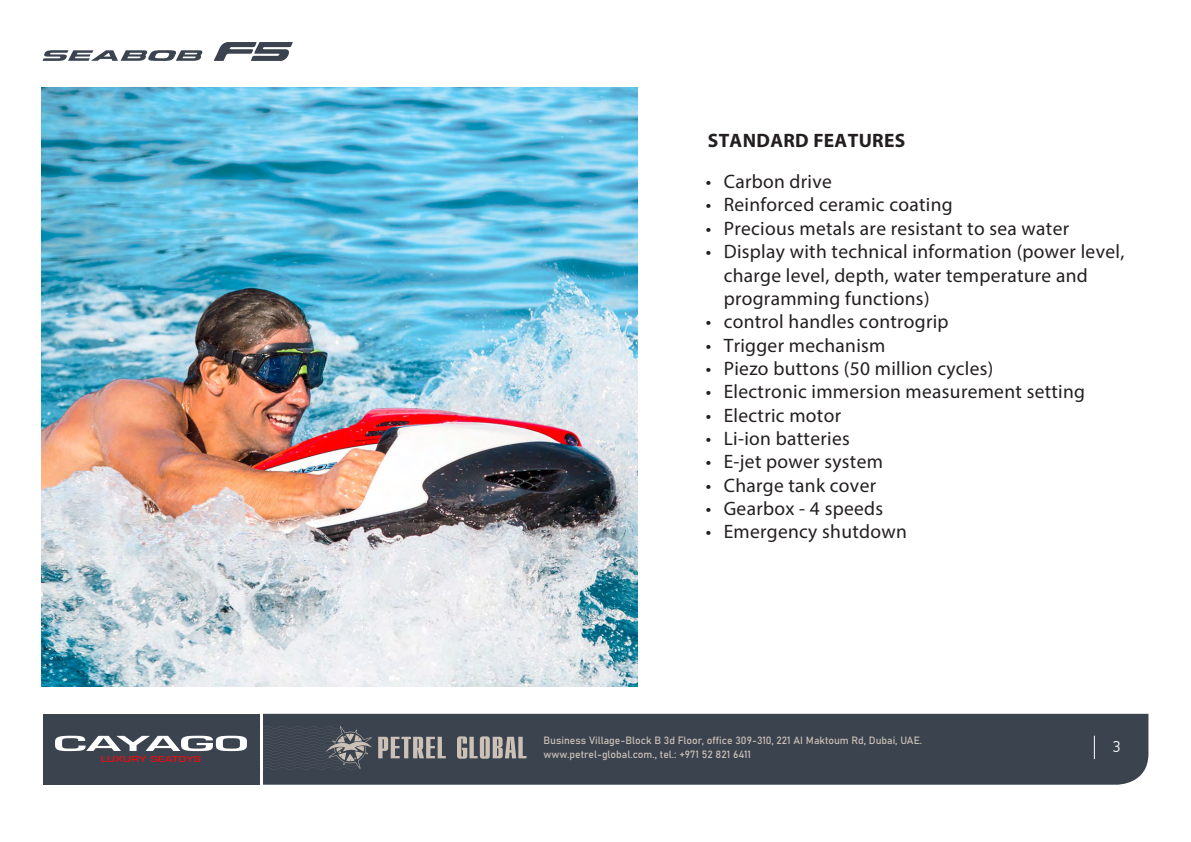
<style>
.page{position:relative;width:1191px;height:842px;background:#fff}
.page>*{position:absolute;margin:0;border:0;box-sizing:border-box;transform-origin:0 0}
.t1{font:19.5px/23.4px "Myriad Pro";letter-spacing:.015em;color:#231f20}
.t2{font:700 19.5px "Myriad Pro";letter-spacing:.015em;color:#231f20}
.t3{font:300 16px "PF Din Display Pro";color:#fff}
.t4{font:10.4px/14px "Bahnschrift";color:#ccc1b7}
</style>
<div class="page">
<img style="left:43px;top:87px;width:593px;height:599px">
<div style="left:263px;top:714px;width:885px;height:71px;background:#3b434f"></div>
<div style="left:43px;top:714px;width:216px;height:71px;background:#3b434f"></div>
<svg style="left:55px;top:736px;width:192px;height:26px"></svg>
<svg style="left:42px;top:50px;width:160px;height:11px"></svg>
<svg style="left:214px;top:42px;width:79px;height:19px"></svg>
<svg style="left:1093px;top:736px;width:1px;height:23px"></svg>
<svg style="left:378px;top:737px;width:68px;height:21px"></svg>
<svg style="left:457px;top:736px;width:69px;height:23px;background:#908c8b"></svg>
<svg style="left:263px;top:726px;width:109px;height:44px;background:#4c525b"></svg>
<p class="t2" style="left:708px;top:128px;width:199px">STANDARD FEATURES</p>
<p class="t1" style="left:705px;top:170px;width:128px">• Carbon drive</p>
<p class="t1" style="left:705px;top:193px;width:248px">• Reinforced ceramic coating</p>
<p class="t1" style="left:705px;top:216px;width:365px">• Precious metals are resistant to sea water</p>
<p class="t1" style="left:723px;top:240px;width:402px;text-indent:-18px">• Display with technical information (power level, charge level, depth, water temperature and programming functions)</p>
<p class="t1" style="left:705px;top:310px;width:244px">• control handles controgrip</p>
<p class="t1" style="left:705px;top:333px;width:181px">• Trigger mechanism</p>
<p class="t1" style="left:705px;top:356px;width:289px">• Piezo buttons (50 million cycles)</p>
<p class="t1" style="left:705px;top:380px;width:381px">• Electronic immersion measurement setting</p>
<p class="t1" style="left:705px;top:403px;width:137px">• Electric motor</p>
<p class="t1" style="left:705px;top:426px;width:145px">• Li-ion batteries</p>
<p class="t1" style="left:705px;top:450px;width:179px">• E-jet power system</p>
<p class="t1" style="left:705px;top:473px;width:172px">• Charge tank cover</p>
<p class="t1" style="left:705px;top:496px;width:179px">• Gearbox - 4 speeds</p>
<p class="t1" style="left:705px;top:520px;width:203px">• Emergency shutdown</p>
<p class="t4" style="left:543px;top:732px;width:380px">Business Village-Block B 3d Floor, office 309-310, 221 AI Maktoum Rd, Dubai, UAE. www.petrel-global.com., tel.: +971 52 821 6411</p>
<p class="t3" style="left:1112px;top:737px;width:9px">3</p>
</div>
